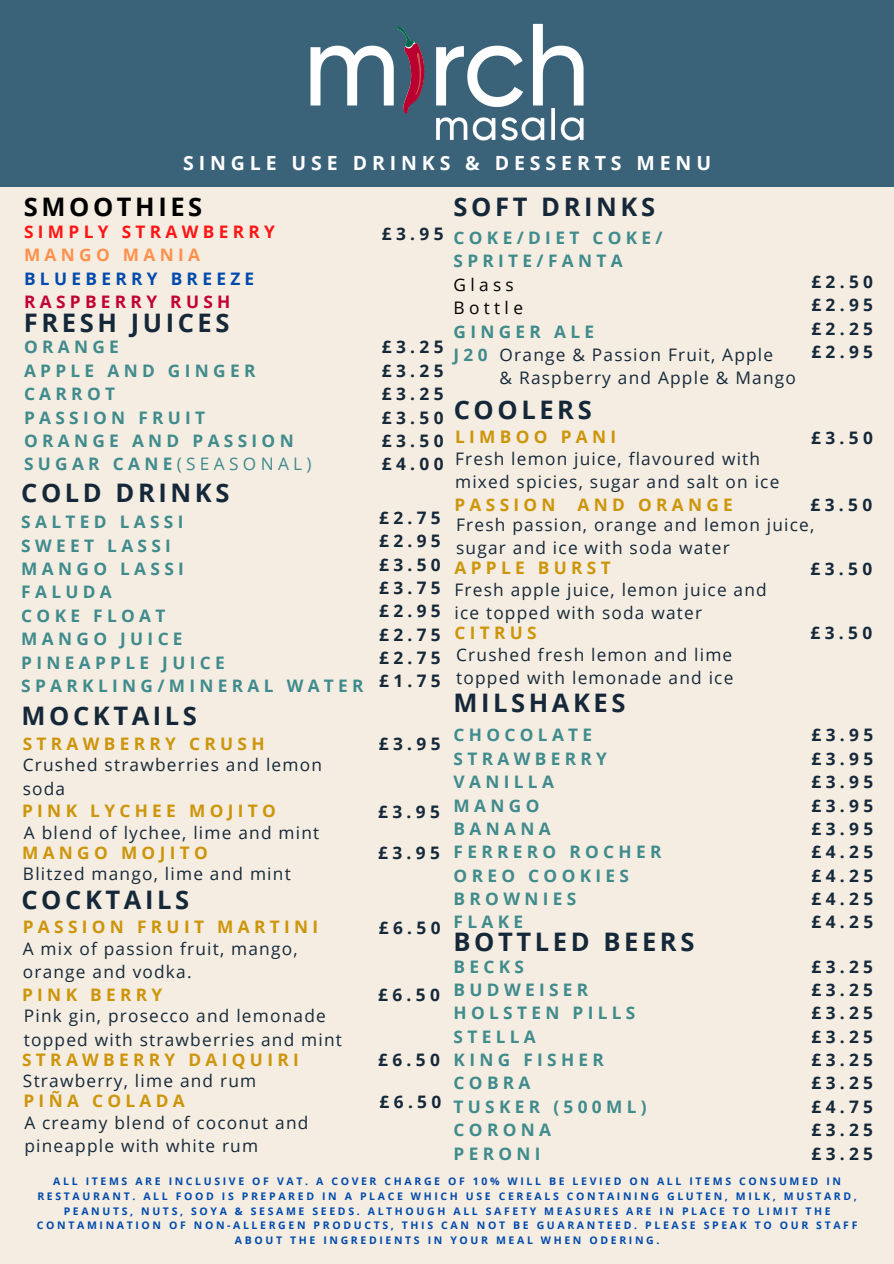
<style>
.page{position:relative;width:894px;height:1264px;background:#fff}
.page>*{position:absolute;margin:0;border:0;box-sizing:border-box;transform-origin:0 0}
.t1{font:700 25.5px "Open Sans";letter-spacing:.14em;color:#15283a}
.t2{font:700 25.5px "Open Sans";letter-spacing:.14em;color:#000}
.t3{font:700 19.5px "Open Sans";letter-spacing:.25em;color:#fff}
.t4{font:17.25px/23.4px "Open Sans";letter-spacing:.07em;color:#15283a}
.t5{font:700 17.25px/23.4px "Open Sans";letter-spacing:.25em;color:#408b8d}
.t6{font:700 17.25px/23.4px "Open Sans";letter-spacing:.25em;color:#15283a;text-align:justify}
.t7{font:700 17.25px "Open Sans";letter-spacing:.25em;color:#cd950a}
.t8{font:700 17.25px "Open Sans";letter-spacing:.25em;color:#ff1616}
.t9{font:700 17.25px "Open Sans";letter-spacing:.25em;color:#004aad}
.t10{font:700 17.25px "Open Sans";letter-spacing:.25em;color:#c30032}
.t11{font:17.25px/23.4px "Open Sans";letter-spacing:.25em;color:#000}
.t12{font:700 17.25px "Open Sans";letter-spacing:.25em;color:#ff914d}
.t13{font:700 10.5px/14.7px "Open Sans";letter-spacing:.25em;color:#004aad;text-align:center}
.s1{font-weight:400}
.s2{font-weight:700;color:#408b8d}
</style>
<div class="page">
<div style="left:0;top:0;width:893px;height:1263px;background:#f5ede1"></div>
<div style="left:0;top:0;width:893px;height:187px;background:#3a6278"></div>
<img style="left:310px;top:23px;width:274px;height:118px">
<img style="left:355px;top:23px;width:119px;height:111px">
<p class="t3" style="left:183px;top:149px;width:529px">SINGLE USE DRINKS &amp; DESSERTS MENU</p>
<h1 class="t2" style="left:24px;top:189px;width:180px">SMOOTHIES</h1>
<p class="t8" style="left:24px;top:219px;width:252px">SIMPLY STRAWBERRY</p>
<p class="t6" style="left:382px;top:221px;width:63px">£3.95</p>
<p class="t12" style="left:24px;top:243px;width:177px">MANGO MANIA</p>
<p class="t9" style="left:24px;top:266px;width:232px">BLUEBERRY BREEZE</p>
<p class="t10" style="left:24px;top:289px;width:208px">RASPBERRY RUSH</p>
<h1 class="t1" style="left:24px;top:305px;width:207px">FRESH JUICES</h1>
<p class="t6" style="left:382px;top:335px;width:63px">£3.25 £3.25 £3.25 £3.50 £3.50 £4.00</p>
<p class="t5" style="left:24px;top:335px;width:289px">ORANGE<br>APPLE AND GINGER<br>CARROT<br>PASSION FRUIT<br>ORANGE AND PASSION<br>SUGAR CANE<span class="s1">(SEASONAL)</span></p>
<h1 class="t1" style="left:21px;top:475px;width:210px">COLD DRINKS</h1>
<p class="t5" style="left:21px;top:510px;width:344px">SALTED LASSI<br>SWEET LASSI<br>MANGO LASSI<br>FALUDA<br>COKE FLOAT<br>MANGO JUICE<br>PINEAPPLE JUICE<br>SPARKLING/MINERAL WATER</p>
<h1 class="t1" style="left:21px;top:697px;width:177px">MOCKTAILS</h1>
<p class="t7" style="left:23px;top:731px;width:243px">STRAWBERRY CRUSH</p>
<p class="t4" style="left:23px;top:752px;width:301px">Crushed strawberries and lemon soda</p>
<p class="t7" style="left:22px;top:798px;width:255px">PINK LYCHEE MOJITO</p>
<p class="t4" style="left:24px;top:820px;width:297px">A blend of lychee, lime and mint</p>
<p class="t6" style="left:379px;top:505px;width:63px">£2.75 £2.95 £3.50 £3.75 £2.95 £2.75 £2.75 £1.75</p>
<p class="t6" style="left:379px;top:731px;width:63px">£3.95</p>
<p class="t6" style="left:378px;top:799px;width:63px">£3.95</p>
<p class="t7" style="left:22px;top:840px;width:187px">MANGO MOJITO</p>
<p class="t6" style="left:378px;top:840px;width:63px">£3.95</p>
<p class="t4" style="left:23px;top:861px;width:269px">Blitzed mango, lime and mint</p>
<h1 class="t1" style="left:21px;top:881px;width:169px">COCKTAILS</h1>
<p class="t7" style="left:23px;top:914px;width:297px">PASSION FRUIT MARTINI</p>
<p class="t4" style="left:23px;top:936px;width:276px">A mix of passion fruit, mango, orange and vodka.</p>
<p class="t7" style="left:22px;top:982px;width:142px">PINK BERRY</p>
<p class="t4" style="left:24px;top:1003px;width:319px">Pink gin, prosecco and lemonade topped with strawberries and mint</p>
<p class="t6" style="left:379px;top:915px;width:63px">£6.50</p>
<p class="t6" style="left:378px;top:982px;width:63px">£6.50</p>
<p class="t7" style="left:22px;top:1047px;width:278px">STRAWBERRY DAIQUIRI</p>
<p class="t6" style="left:378px;top:1047px;width:63px">£6.50</p>
<p class="t4" style="left:23px;top:1068px;width:235px">Strawberry, lime and rum</p>
<p class="t7" style="left:23px;top:1088px;width:163px">PIÑA COLADA</p>
<p class="t6" style="left:379px;top:1089px;width:63px">£6.50</p>
<p class="t4" style="left:24px;top:1110px;width:285px">A creamy blend of coconut and pineapple with white rum</p>
<h1 class="t1" style="left:453px;top:189px;width:203px">SOFT DRINKS</h1>
<p class="t5" style="left:453px;top:226px;width:211px">COKE/DIET COKE/<br>SPRITE/FANTA</p>
<p class="t11" style="left:453px;top:272px;width:71px">Glass<br>Bottle</p>
<p class="t5" style="left:453px;top:319px;width:142px">GINGER ALE</p>
<p class="t4" style="left:453px;top:342px;width:321px"><span class="s2">J 2 0</span> Orange &amp; Passion Fruit, Apple</p>
<p class="t4" style="left:499px;top:366px;width:298px">&amp; Raspberry and Apple &amp; Mango</p>
<h1 class="t1" style="left:453px;top:391px;width:139px">COOLERS</h1>
<p class="t7" style="left:455px;top:425px;width:162px">LIMBOO PANI</p>
<p class="t4" style="left:455px;top:446px;width:326px">Fresh lemon juice, flavoured with mixed spicies, sugar and salt on ice</p>
<p class="t6" style="left:811px;top:270px;width:63px">£2.50 £2.95 £2.25 £2.95</p>
<p class="t6" style="left:811px;top:425px;width:63px">£3.50</p>
<p class="t7" style="left:454px;top:492px;width:103px">PASSION</p>
<p class="t7" style="left:577px;top:492px;width:157px">AND ORANGE</p>
<p class="t6" style="left:810px;top:493px;width:63px">£3.50</p>
<p class="t4" style="left:456px;top:512px;width:359px">Fresh passion, orange and lemon juice, sugar and ice with soda water</p>
<p class="t7" style="left:454px;top:555px;width:158px">APPLE BURST</p>
<p class="t4" style="left:454px;top:577px;width:314px">Fresh apple juice, lemon juice and ice topped with soda water</p>
<p class="t6" style="left:810px;top:556px;width:63px">£3.50</p>
<p class="t7" style="left:454px;top:620px;width:84px">CITRUS</p>
<p class="t6" style="left:810px;top:621px;width:63px">£3.50</p>
<p class="t4" style="left:456px;top:642px;width:278px">Crushed fresh lemon and lime topped with lemonade and ice</p>
<h1 class="t1" style="left:453px;top:685px;width:173px">MILSHAKES</h1>
<p class="t5" style="left:453px;top:723px;width:209px">CHOCOLATE<br>STRAWBERRY<br>VANILLA<br>MANGO<br>BANANA<br>FERRERO ROCHER<br>OREO COOKIES<br>BROWNIES<br>FLAKE</p>
<h1 class="t1" style="left:453px;top:923px;width:242px">BOTTLED BEERS</h1>
<p class="t5" style="left:453px;top:954px;width:194px">BECKS<br>BUDWEISER<br>HOLSTEN PILLS<br>STELLA<br>KING FISHER<br>COBRA<br>TUSKER (500ML)<br>CORONA<br>PERONI</p>
<p class="t6" style="left:811px;top:723px;width:63px">£3.95 £3.95 £3.95 £3.95 £3.95 £4.25 £4.25 £4.25 £4.25</p>
<p class="t6" style="left:811px;top:954px;width:63px">£3.25 £3.25 £3.25 £3.25 £3.25 £3.25 £4.75 £3.25 £3.25</p>
<p class="t13" style="left:37px;top:1173px;width:821px">ALL ITEMS ARE INCLUSIVE OF VAT. A COVER CHARGE OF 10% WILL BE LEVIED ON ALL ITEMS CONSUMED IN RESTAURANT. ALL FOOD IS PREPARED IN A PLACE WHICH USE CEREALS CONTAINING GLUTEN, MILK, MUSTARD, PEANUTS, NUTS, SOYA &amp; SESAME SEEDS. ALTHOUGH ALL SAFETY MEASURES ARE IN PLACE TO LIMIT THE CONTAMINATION OF NON-ALLERGEN PRODUCTS, THIS CAN NOT BE GUARANTEED. PLEASE SPEAK TO OUR STAFF ABOUT THE INGREDIENTS IN YOUR MEAL WHEN ODERING.</p>
</div>
